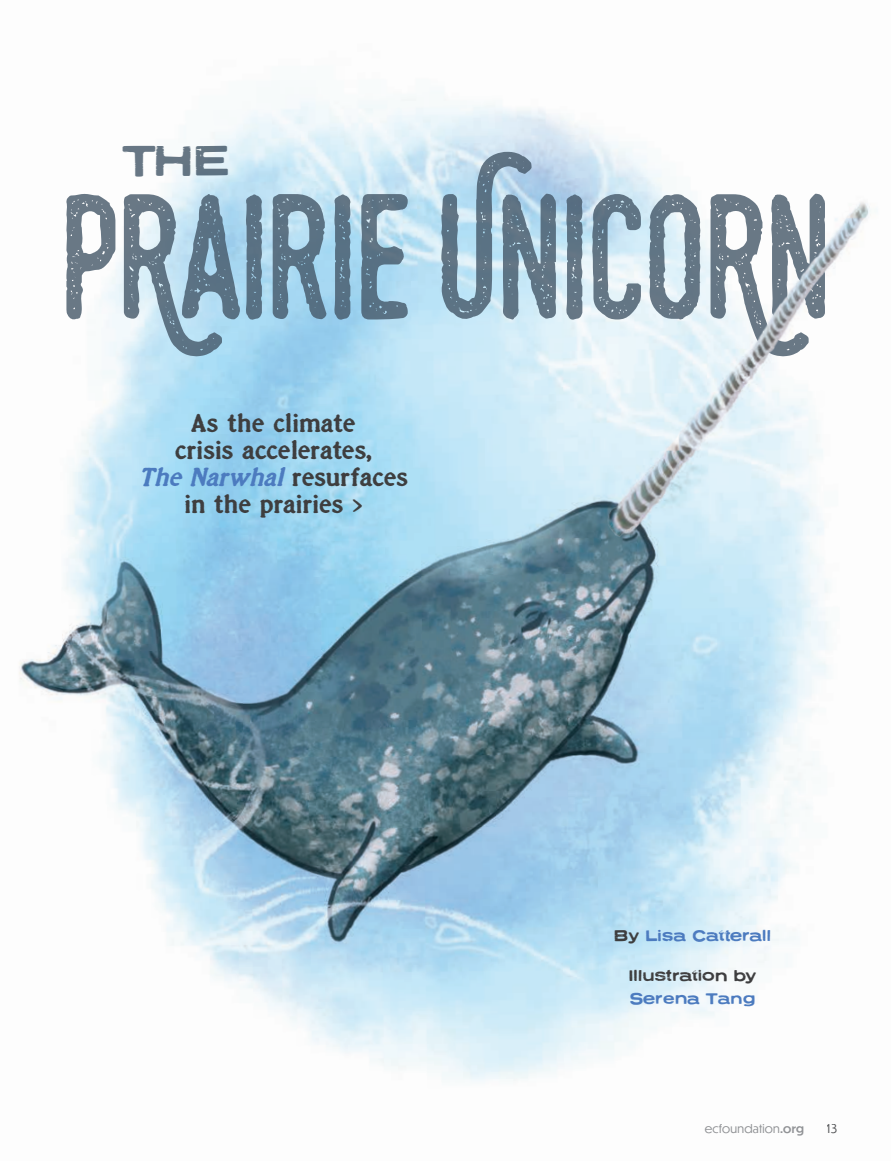
<style>
.page{position:relative;width:891px;height:1161px;background:#fff}
.page>*{position:absolute;margin:0;border:0;box-sizing:border-box;transform-origin:0 0}
.t1{font:172.5px "Swistblnk Monthoers";letter-spacing:-.035em;color:#445768}
.t2{font:46.5px "Neuzon";color:#445768}
.t3{font:700 27px/27px "Millesime";color:#3e3e3f;text-align:center}
.t4{font:16.5px "Neuzon";letter-spacing:.01em;color:#4c7bbf}
.t5{font:16.5px "Neuzon";letter-spacing:.01em;color:#3e3e3f}
.t6{font:12px "Dunbar Tall";color:#57585a}
.t7{font:11.55px "Dunbar Tall";letter-spacing:.025em;color:#939598}
.s1{font-style:italic;color:#4c7bbf}
.s2{color:#3e3e3f}
.s3{font-weight:500}
</style>
<div class="page">
<img style="left:19px;top:98px;width:852px;height:983px">
<h2 class="t2" style="left:123px;top:132px;width:109px">THE</h2>
<h1 class="t1" style="left:58px;top:151px;width:776px">PRAIRIE UNICORN</h1>
<p class="t3" style="left:138px;top:409px;width:271px">As the climate<br>crisis accelerates,<br><span class="s1">The Narwhal</span> resurfaces in the prairies &gt;</p>
<p class="t4" style="left:614px;top:925px;width:158px"><span class="s2">By</span> Lisa Catterall</p>
<p class="t5" style="left:629px;top:966px;width:129px">Illustration by</p>
<p class="t4" style="left:630px;top:988px;width:127px">Serena Tang</p>
<p class="t7" style="left:705px;top:1121px;width:101px">ecfoundation<span class="s3">.org</span></p>
<p class="t6" style="left:827px;top:1120px;width:12px">13</p>
</div>
